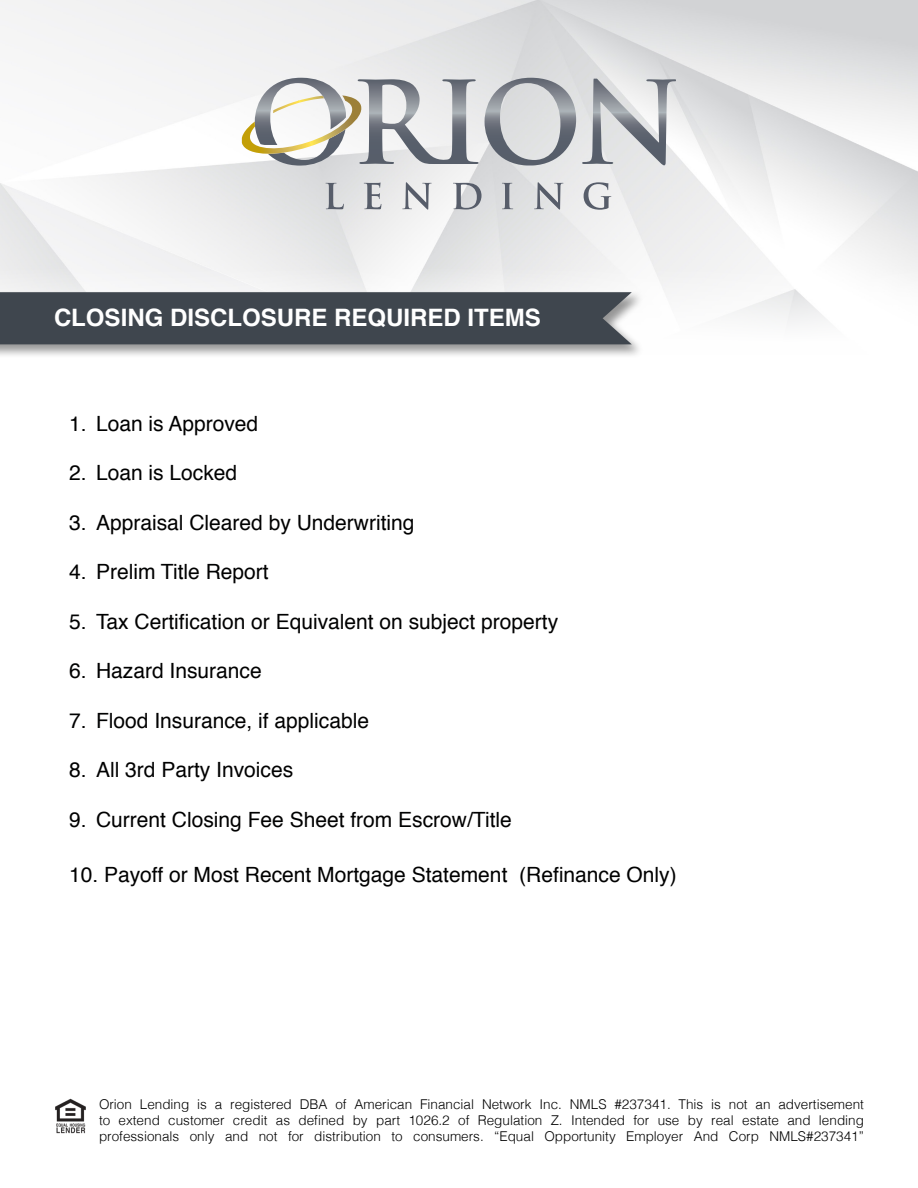
<style>
.page{position:relative;width:918px;height:1188px;background:#fff}
.page>*{position:absolute;margin:0;border:0;box-sizing:border-box;transform-origin:0 0}
.t1{font:700 24px "Helvetica";color:#fff}
.t2{font:21px "Helvetica";color:#000101}
.t3{font:300 13.5px/16.2px "Helvetica";color:#000101;text-align:justify}
</style>
<div class="page">
<div style="left:0;top:290px;width:645px;height:69px;background:#000;opacity:.41"></div>
<div style="left:0;top:292px;width:632px;height:52px;background:#3f464e"></div>
<img style="left:55px;top:1099px;width:31px;height:35px">
<svg style="left:485px;top:78px;width:91px;height:87px;background:#b9bbbf"></svg>
<svg style="left:582px;top:79px;width:94px;height:86px;background:#c2c4c7"></svg>
<svg style="left:242px;top:78px;width:237px;height:88px"></svg>
<svg style="left:326px;top:183px;width:18px;height:26px"></svg>
<svg style="left:364px;top:183px;width:17px;height:26px"></svg>
<svg style="left:402px;top:182px;width:30px;height:28px"></svg>
<svg style="left:453px;top:183px;width:29px;height:27px"></svg>
<svg style="left:502px;top:183px;width:11px;height:26px"></svg>
<svg style="left:534px;top:182px;width:29px;height:28px"></svg>
<svg style="left:584px;top:182px;width:27px;height:28px"></svg>
<p class="t1" style="left:54px;top:298px;width:488px">CLOSING DISCLOSURE REQUIRED ITEMS</p>
<p class="t2" style="left:69px;top:407px;width:191px">1. Loan is Approved</p>
<p class="t2" style="left:69px;top:457px;width:170px">2. Loan is Locked</p>
<p class="t2" style="left:69px;top:506px;width:347px">3. Appraisal Cleared by Underwriting</p>
<p class="t2" style="left:69px;top:556px;width:201px">4. Prelim Title Report</p>
<p class="t2" style="left:69px;top:605px;width:491px">5. Tax Certification or Equivalent on subject property</p>
<p class="t2" style="left:69px;top:655px;width:194px">6. Hazard Insurance</p>
<p class="t2" style="left:69px;top:704px;width:302px">7. Flood Insurance, if applicable</p>
<p class="t2" style="left:69px;top:754px;width:226px">8. All 3rd Party Invoices</p>
<p class="t2" style="left:69px;top:803px;width:444px">9. Current Closing Fee Sheet from Escrow/Title</p>
<p class="t2" style="left:69px;top:859px;width:609px">10. Payoff or Most Recent Mortgage Statement (Refinance Only)</p>
<p class="t3" style="left:99px;top:1095px;width:767px">Orion Lending is a registered DBA of American Financial Network Inc. NMLS #237341. This is not an advertisement to extend customer credit as defined by part 1026.2 of Regulation Z. Intended for use by real estate and lending professionals only and not for distribution to consumers. “Equal Opportunity Employer And Corp NMLS#237341”</p>
</div>
